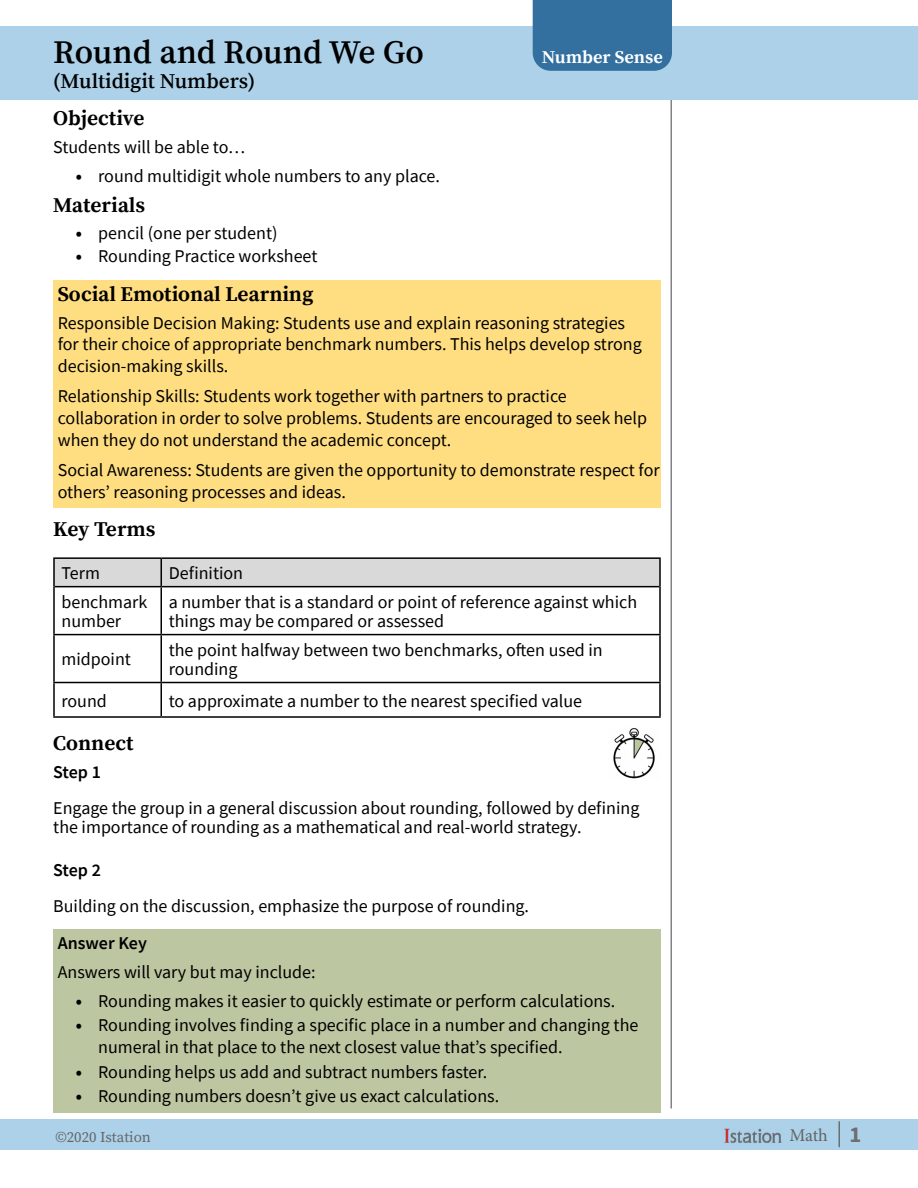
<style>
.page{position:relative;width:918px;height:1188px;background:#fff}
.page>*{position:absolute;margin:0;border:0;box-sizing:border-box;transform-origin:0 0}
.Heading_2_-_Lesson_T{font:600 33px "Source Serif Pro";color:#000}
.t1{font:700 22.5px "Source Sans Pro";color:#6d6e71}
.Heading_3__Sections{font:700 21px "Source Serif Pro";color:#000}
.SEL_-_as_section_-_H{font:700 21px "Source Serif Pro";color:#000}
.Heading_2_-_Lesson_T-2{font:600 21px "Source Serif Pro";color:#000}
.SEL_-_Normal{font:18px/21.6px "Source Sans Pro";color:#000}
.Answer_Key__Bulleted{font:18px/21.6px "Source Sans Pro";color:#000}
.Answer_Key_-_Normal{font:18px "Source Sans Pro";color:#000}
.Heading_1_-_Domain{font:700 18px "Source Serif Pro";color:#fff}
.Heading_4__Steps{font:600 18px "Source Sans Pro";letter-spacing:-.015em;color:#000}
.Answer_Key_-_Heading{font:600 18px "Source Sans Pro";color:#000}
.Istation_Product{font:18px "Minion Pro";color:#636466}
.Copyright{font:15px "Source Serif Variable";color:#636466}
.s1{font-weight:700}
</style>
<div class="page">
<div style="left:0;top:1119px;width:918px;height:31px;background:#acd1e8"></div>
<hr style="left:838px;top:1122px;width:2px;height:25px;background:#6d6e71">
<hr style="left:670px;top:76px;width:2px;height:1032px;background:#808285">
<div style="left:0;top:27px;width:918px;height:48px;background:#acd1e8"></div>
<div style="left:0;top:61px;width:918px;height:39px;background:#acd1e8"></div>
<div style="left:53px;top:280px;width:608px;height:33px;background:#ffde81"></div>
<div style="left:53px;top:309px;width:608px;height:73px;background:#ffde81"></div>
<div style="left:53px;top:383px;width:608px;height:73px;background:#ffde81"></div>
<div style="left:53px;top:457px;width:608px;height:51px;background:#ffde81"></div>
<div style="left:53px;top:929px;width:608px;height:30px;background:#bcc6a0"></div>
<div style="left:53px;top:958px;width:608px;height:30px;background:#bcc6a0"></div>
<div style="left:53px;top:987px;width:608px;height:30px;background:#bcc6a0"></div>
<div style="left:53px;top:1012px;width:608px;height:51px;background:#bcc6a0"></div>
<div style="left:53px;top:1058px;width:608px;height:30px;background:#bcc6a0"></div>
<div style="left:53px;top:1083px;width:608px;height:30px;background:#bcc6a0"></div>
<div style="left:55px;top:559px;width:604px;height:27px;background:#d9d9d9"></div>
<hr style="left:53px;top:557px;width:108px;height:2px;background:#000">
<hr style="left:53px;top:559px;width:2px;height:28px;background:#000">
<hr style="left:161px;top:557px;width:500px;height:2px;background:#000">
<hr style="left:160px;top:559px;width:2px;height:27px;background:#000">
<hr style="left:659px;top:559px;width:2px;height:28px;background:#000">
<hr style="left:53px;top:587px;width:2px;height:47px;background:#000">
<hr style="left:160px;top:587px;width:2px;height:47px;background:#000">
<hr style="left:659px;top:587px;width:2px;height:47px;background:#000">
<hr style="left:53px;top:634px;width:108px;height:1px;background:#000">
<hr style="left:53px;top:635px;width:2px;height:47px;background:#000">
<hr style="left:161px;top:634px;width:500px;height:1px;background:#000">
<hr style="left:160px;top:635px;width:2px;height:47px;background:#000">
<hr style="left:659px;top:635px;width:2px;height:47px;background:#000">
<hr style="left:53px;top:682px;width:108px;height:1px;background:#000">
<hr style="left:53px;top:683px;width:2px;height:33px;background:#000">
<hr style="left:161px;top:682px;width:500px;height:1px;background:#000">
<hr style="left:160px;top:683px;width:2px;height:33px;background:#000">
<hr style="left:659px;top:683px;width:2px;height:33px;background:#000">
<hr style="left:53px;top:716px;width:108px;height:2px;background:#000">
<hr style="left:161px;top:716px;width:500px;height:2px;background:#000">
<hr style="left:55px;top:586px;width:106px;height:1px;background:#000">
<hr style="left:161px;top:586px;width:498px;height:1px;background:#000">
<img style="left:613px;top:728px;width:42px;height:51px">
<img style="left:724px;top:1128px;width:58px;height:15px">
<div style="left:533px;top:0;width:139px;height:71px;background:#3370a0"></div>
<h2 class="Heading_2_-_Lesson_T" style="left:53px;top:32px;width:372px">Round and Round We Go</h2>
<h2 class="Heading_2_-_Lesson_T-2" style="left:53px;top:69px;width:204px">(Multidigit Numbers)</h2>
<h3 class="Heading_3__Sections" style="left:53px;top:106px;width:93px">Objective</h3>
<p class="SEL_-_Normal" style="left:53px;top:136px;width:194px">Students will be able to…</p>
<p class="SEL_-_Normal" style="left:76px;top:165px;width:366px"><span class="s1">•</span> round multidigit whole numbers to any place.</p>
<h3 class="Heading_3__Sections" style="left:53px;top:192px;width:93px">Materials</h3>
<p class="SEL_-_Normal" style="left:76px;top:222px;width:203px"><span class="s1">•</span> pencil (one per student)</p>
<p class="SEL_-_Normal" style="left:76px;top:245px;width:243px"><span class="s1">•</span> Rounding Practice worksheet</p>
<h3 class="SEL_-_as_section_-_H" style="left:58px;top:282px;width:257px">Social Emotional Learning</h3>
<p class="SEL_-_Normal" style="left:58px;top:312px;width:586px">Responsible Decision Making: Students use and explain reasoning strategies for their choice of appropriate benchmark numbers. This helps develop strong decision-making skills.</p>
<p class="SEL_-_Normal" style="left:58px;top:385px;width:591px">Relationship Skills: Students work together with partners to practice collaboration in order to solve problems. Students are encouraged to seek help when they do not understand the academic concept.</p>
<p class="SEL_-_Normal" style="left:58px;top:459px;width:603px">Social Awareness: Students are given the opportunity to demonstrate respect for others’ reasoning processes and ideas.</p>
<h3 class="Heading_3__Sections" style="left:53px;top:517px;width:104px">Key Terms</h3>
<p class="SEL_-_Normal" style="left:62px;top:562px;width:40px">Term</p>
<p class="SEL_-_Normal" style="left:169px;top:562px;width:76px">Definition</p>
<p class="SEL_-_Normal" style="left:62px;top:592px;width:87px;line-height:19.5px">benchmark number</p>
<p class="SEL_-_Normal" style="left:169px;top:592px;width:470px;line-height:19.5px">a number that is a standard or point of reference against which things may be compared or assessed</p>
<p class="SEL_-_Normal" style="left:62px;top:648px;width:71px">midpoint</p>
<p class="SEL_-_Normal" style="left:169px;top:640px;width:436px;line-height:19.4px">the point halfway between two benchmarks, often used in rounding</p>
<p class="SEL_-_Normal" style="left:62px;top:690px;width:47px">round</p>
<p class="SEL_-_Normal" style="left:169px;top:690px;width:415px">to approximate a number to the nearest specified value</p>
<h3 class="Heading_3__Sections" style="left:53px;top:731px;width:82px">Connect</h3>
<h4 class="Heading_4__Steps" style="left:53px;top:760px;width:49px">Step 1</h4>
<p class="SEL_-_Normal" style="left:53px;top:798px;width:588px;line-height:19.4px">Engage the group in a general discussion about rounding, followed by defining the importance of rounding as a mathematical and real-world strategy.</p>
<h4 class="Heading_4__Steps" style="left:53px;top:858px;width:49px">Step 2</h4>
<p class="SEL_-_Normal" style="left:53px;top:895px;width:477px">Building on the discussion, emphasize the purpose of rounding.</p>
<h4 class="Answer_Key_-_Heading" style="left:58px;top:931px;width:91px">Answer Key</h4>
<p class="Answer_Key_-_Normal" style="left:58px;top:960px;width:259px">Answers will vary but may include:</p>
<p class="Answer_Key__Bulleted" style="left:76px;top:990px;width:541px"><span class="s1">•</span> Rounding makes it easier to quickly estimate or perform calculations.</p>
<p class="Answer_Key__Bulleted" style="left:98px;top:1014px;width:542px;text-indent:-22px"><span class="s1">•</span> Rounding involves finding a specific place in a number and changing the numeral in that place to the next closest value that’s specified.</p>
<p class="Answer_Key__Bulleted" style="left:76px;top:1061px;width:413px"><span class="s1">•</span> Rounding helps us add and subtract numbers faster.</p>
<p class="Answer_Key__Bulleted" style="left:76px;top:1085px;width:425px"><span class="s1">•</span> Rounding numbers doesn’t give us exact calculations.</p>
<p class="Copyright" style="left:56px;top:1127px;width:97px">©2020 Istation</p>
<p class="Istation_Product" style="left:789px;top:1123px;width:40px">Math</p>
<h1 class="Heading_1_-_Domain" style="left:542px;top:46px;width:123px">Number Sense</h1>
<p class="t1" style="left:850px;top:1119px;width:13px">1</p>
</div>
